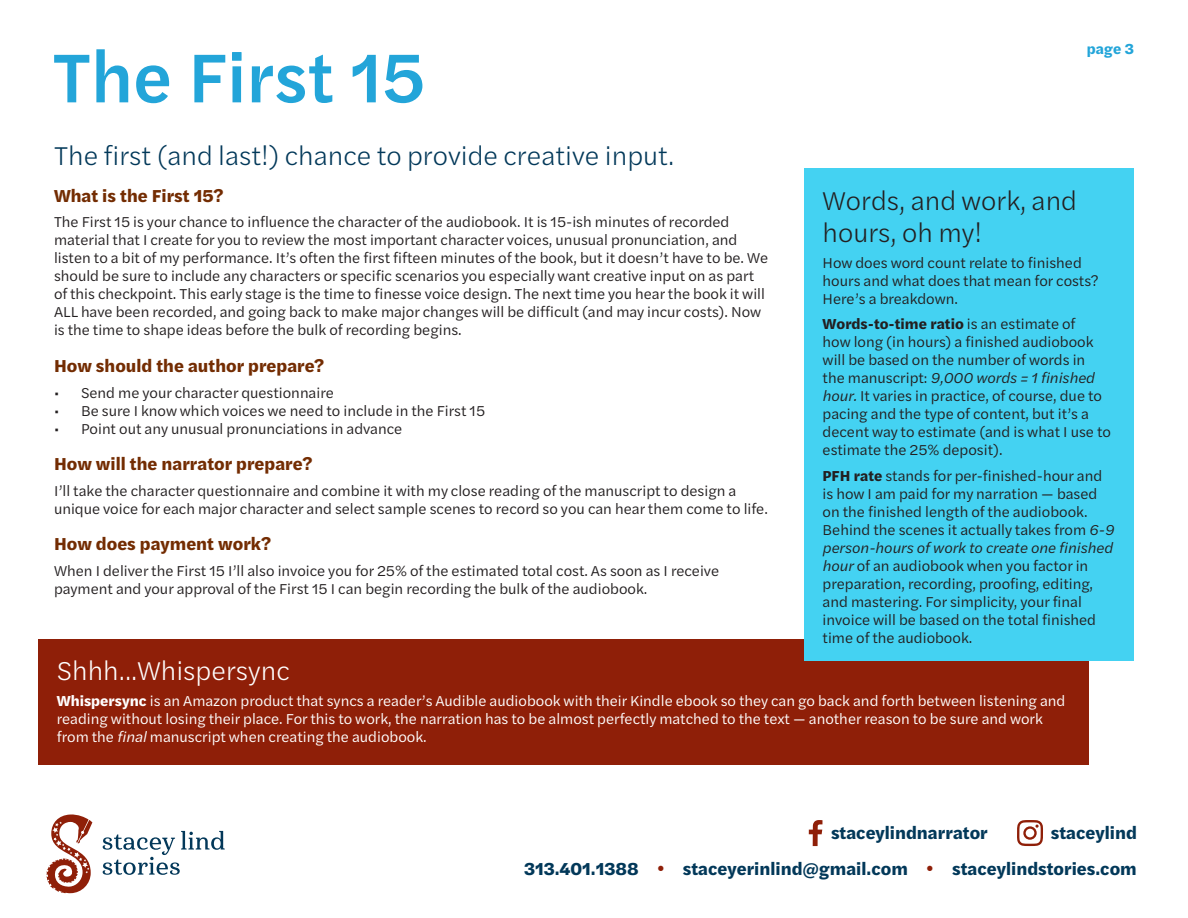
<style>
.page{position:relative;width:1188px;height:918px;background:#fff}
.page>*{position:absolute;margin:0;border:0;box-sizing:border-box;transform-origin:0 0}
.Chapter{font:500 72px "Halyard Text";color:#23a5d9}
.subheader{font:300 27px "Halyard Text";color:#023859}
.subheader-2{font:300 27px/32.4px "Halyard Text";color:#231f20}
.subheader-3{font:300 27px "Halyard Text";color:#fff}
.t1{font:700 18px "Halyard Text";color:#732c02}
.t2{font:700 18px/36px "Halyard Text";color:#023859;text-align:right}
.basic{font:15px/18px "Halyard Text";color:#231f20}
.basic-2{font:15px/18px "Halyard Text";color:#fff}
.t3{font:700 15px "Halyard Text";color:#23a5d9}
.s1{font-weight:700}
.s2{font-style:italic}
.s3{color:#8f1f08}
</style>
<div class="page">
<svg style="left:46px;top:814px;width:46px;height:79px"></svg>
<svg style="left:103px;top:831px;width:122px;height:44px"></svg>
<svg style="left:809px;top:820px;width:13px;height:26px"></svg>
<svg style="left:1017px;top:820px;width:26px;height:26px"></svg>
<div style="left:39px;top:639px;width:1050px;height:126px;background:#8f1f08"></div>
<div style="left:805px;top:169px;width:329px;height:492px;background:#44d2f2"></div>
<p class="Chapter" style="left:52px;top:26px;width:374px">The First 15</p>
<p class="subheader" style="left:54px;top:137px;width:622px">The first (and last!) chance to provide creative input.</p>
<p class="t1" style="left:54px;top:182px;width:171px">What is the First 15?</p>
<p class="basic" style="left:54px;top:213px;width:716px">The First 15 is your chance to influence the character of the audiobook. It is 15-ish minutes of recorded material that I create for you to review the most important character voices, unusual pronunciation, and listen to a bit of my performance. It’s often the first fifteen minutes of the book, but it doesn’t have to be. We should be sure to include any characters or specific scenarios you especially want creative input on as part of this checkpoint. This early stage is the time to finesse voice design. The next time you hear the book it will ALL have been recorded, and going back to make major changes will be difficult (and may incur costs). Now is the time to shape ideas before the bulk of recording begins.</p>
<p class="t1" style="left:54px;top:352px;width:272px">How should the author prepare?</p>
<p class="basic" style="left:54px;top:383px;width:281px">• Send me your character questionnaire</p>
<p class="basic" style="left:54px;top:401px;width:433px">• Be sure I know which voices we need to include in the First 15</p>
<p class="basic" style="left:54px;top:419px;width:350px">• Point out any unusual pronunciations in advance</p>
<p class="t1" style="left:54px;top:450px;width:260px">How will the narrator prepare?</p>
<p class="basic" style="left:54px;top:481px;width:715px">I’ll take the character questionnaire and combine it with my close reading of the manuscript to design a unique voice for each major character and select sample scenes to record so you can hear them come to life.</p>
<p class="t1" style="left:54px;top:530px;width:219px">How does payment work?</p>
<p class="basic" style="left:54px;top:561px;width:667px">When I deliver the First 15 I’ll also invoice you for 25% of the estimated total cost. As soon as I receive payment and your approval of the First 15 I can begin recording the bulk of the audiobook.</p>
<p class="t3" style="left:1087px;top:37px;width:49px">page 3</p>
<p class="subheader-2" style="left:823px;top:183px;width:256px">Words, and work, and hours, oh my!</p>
<p class="basic" style="left:823px;top:253px;width:277px">How does word count relate to finished hours and what does that mean for costs?<br>Here’s a breakdown.</p>
<p class="basic" style="left:823px;top:314px;width:290px"><span class="s1">Words-to-time ratio</span> is an estimate of<br>how long (in hours) a finished audiobook will be based on the number of words in the manuscript: <span class="s2">9,000 words = 1 finished hour.</span> It varies in practice, of course, due to pacing and the type of content, but it’s a decent way to estimate (and is what I use to estimate the 25% deposit).</p>
<p class="basic" style="left:823px;top:466px;width:293px"><span class="s1">PFH rate</span> stands for per-finished-hour and is how I am paid for my narration — based on the finished length of the audiobook.<br>Behind the scenes it actually takes from <span class="s2">6-9 person-hours of work to create one finished hour</span> of an audiobook when you factor in preparation, recording, proofing, editing, and mastering. For simplicity, your final invoice will be based on the total finished time of the audiobook.</p>
<p class="subheader-3" style="left:57px;top:651px;width:234px">Shhh...Whispersync</p>
<p class="basic-2" style="left:57px;top:691px;width:1010px"><span class="s1">Whispersync</span> is an Amazon product that syncs a reader’s Audible audiobook with their Kindle ebook so they can go back and forth between listening and reading without losing their place. For this to work, the narration has to be almost perfectly matched to the text — another reason to be sure and work from the <span class="s2">final</span> manuscript when creating the audiobook.</p>
<p class="t2" style="left:524px;top:813px;width:614px">staceylind<br>313.401.1388 <span class="s3">•</span> staceyerinlind@gmail.com <span class="s3">•</span> staceylindstories.com</p>
<p class="t2" style="left:831px;top:813px;width:158px">staceylindnarrator</p>
</div>
